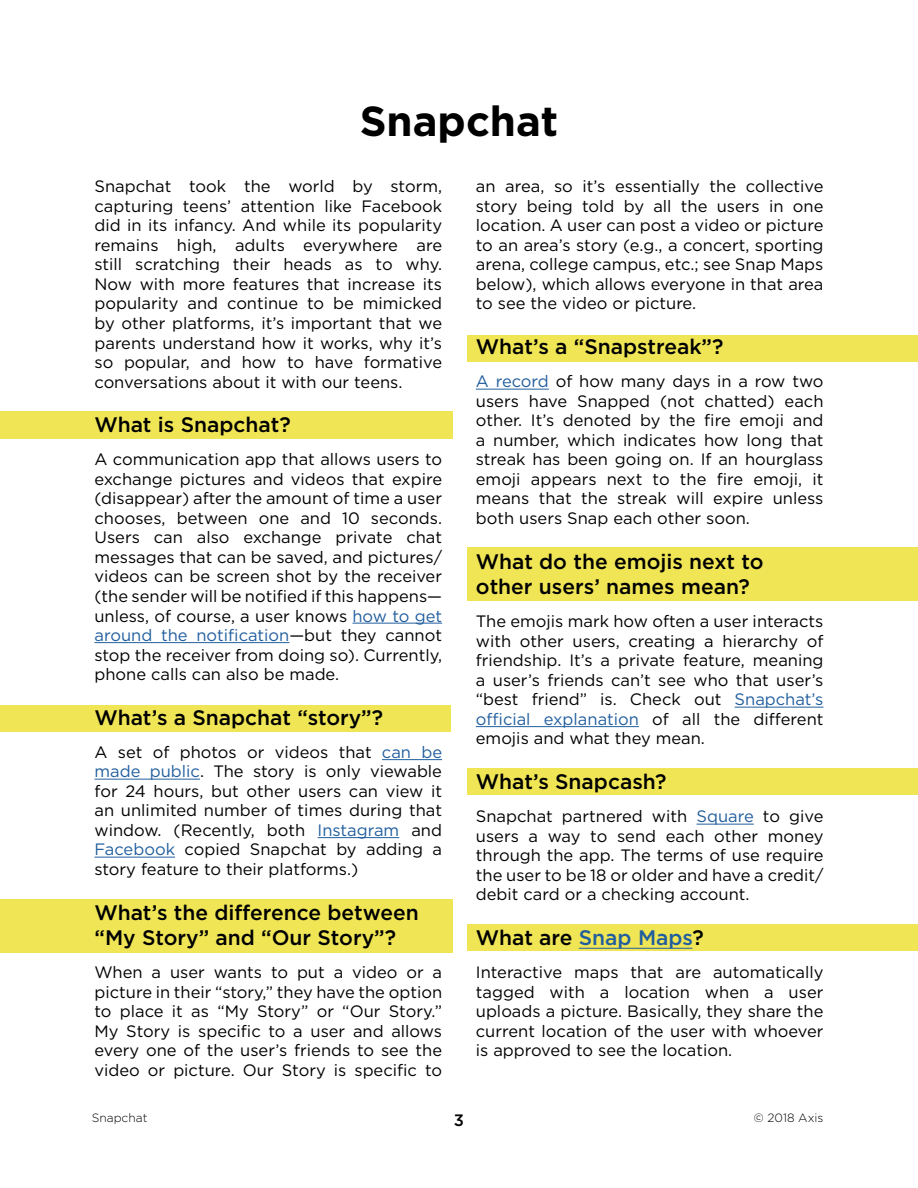
<style>
.page{position:relative;width:918px;height:1188px;background:#fff}
.page>*{position:absolute;margin:0;border:0;box-sizing:border-box;transform-origin:0 0}
.t1{font:700 42px "Gotham";color:#000}
.t2{font:500 21px/25.5px "Gotham";color:#000}
.t3{font:16.5px/19.5px "Gotham";color:#000;text-align:justify}
.t4{font:500 16.5px "Gotham";color:#000}
.t5{font:300 12px "Gotham";color:#000}
.s1{color:#215e9e}
</style>
<div class="page">
<div style="left:468px;top:924px;width:450px;height:27px;background:#f0e655"></div>
<div style="left:0;top:899px;width:452px;height:54px;background:#f0e655"></div>
<div style="left:468px;top:768px;width:450px;height:27px;background:#f0e655"></div>
<div style="left:0;top:705px;width:451px;height:27px;background:#f0e655"></div>
<div style="left:468px;top:547px;width:450px;height:54px;background:#f0e655"></div>
<div style="left:0;top:412px;width:452px;height:27px;background:#f0e655"></div>
<div style="left:468px;top:335px;width:450px;height:27px;background:#f0e655"></div>
<hr style="left:352px;top:623px;width:90px;height:1px;background:#215e9e">
<hr style="left:94px;top:642px;width:195px;height:1px;background:#215e9e">
<hr style="left:382px;top:759px;width:60px;height:1px;background:#215e9e">
<hr style="left:94px;top:779px;width:106px;height:1px;background:#215e9e">
<hr style="left:318px;top:837px;width:81px;height:1px;background:#215e9e">
<hr style="left:94px;top:857px;width:81px;height:1px;background:#215e9e">
<hr style="left:476px;top:389px;width:73px;height:1px;background:#215e9e">
<hr style="left:735px;top:707px;width:89px;height:1px;background:#215e9e">
<hr style="left:476px;top:726px;width:163px;height:1px;background:#215e9e">
<hr style="left:697px;top:824px;width:57px;height:1px;background:#215e9e">
<hr style="left:579px;top:948px;width:113px;height:1px;background:#215e9e">
<h1 class="t1" style="left:360px;top:93px;width:200px">Snapchat</h1>
<p class="t3" style="left:94px;top:177px;width:349px">Snapchat took the world by storm, capturing teens’ attention like Facebook did in its infancy. And while its popularity remains high, adults everywhere are still scratching their heads as to why.<br>Now with more features that increase its popularity and continue to be mimicked by other platforms, it’s important that we parents understand how it works, why it’s so popular, and how to have formative conversations about it with our teens.</p>
<p class="t2" style="left:94px;top:412px;width:198px">What is Snapchat?</p>
<p class="t3" style="left:94px;top:450px;width:349px">A communication app that allows users to exchange pictures and videos that expire (disappear) after the amount of time a user chooses, between one and 10 seconds.<br>Users can also exchange private chat messages that can be saved, and pictures/ videos can be screen shot by the receiver (the sender will be notified if this happens— unless, of course, a user knows <span class="s1">how to get around the notification</span>—but they cannot stop the receiver from doing so). Currently, phone calls can also be made.</p>
<p class="t2" style="left:94px;top:705px;width:290px">What’s a Snapchat “story”?</p>
<p class="t3" style="left:94px;top:742px;width:349px">A set of photos or videos that <span class="s1">can be made public</span>. The story is only viewable for 24 hours, but other users can view it an unlimited number of times during that window. (Recently, both <span class="s1">Instagram</span> and <span class="s1">Facebook</span> copied Snapchat by adding a story feature to their platforms.)</p>
<p class="t2" style="left:94px;top:900px;width:326px">What’s the difference between “My Story” and “Our Story”?</p>
<p class="t3" style="left:94px;top:963px;width:349px">When a user wants to put a video or a picture in their “story,” they have the option to place it as “My Story” or “Our Story.” My Story is specific to a user and allows every one of the user’s friends to see the video or picture. Our Story is specific to</p>
<p class="t3" style="left:476px;top:177px;width:349px">an area, so it’s essentially the collective story being told by all the users in one location. A user can post a video or picture to an area’s story (e.g., a concert, sporting arena, college campus, etc.; see Snap Maps below), which allows everyone in that area to see the video or picture.</p>
<p class="t2" style="left:476px;top:334px;width:249px">What’s a “Snapstreak”?</p>
<p class="t3" style="left:476px;top:372px;width:349px"><span class="s1">A record</span> of how many days in a row two users have Snapped (not chatted) each other. It’s denoted by the fire emoji and a number, which indicates how long that streak has been going on. If an hourglass emoji appears next to the fire emoji, it means that the streak will expire unless both users Snap each other soon.</p>
<p class="t2" style="left:476px;top:549px;width:289px">What do the emojis next to other users’ names mean?</p>
<p class="t3" style="left:476px;top:612px;width:349px">The emojis mark how often a user interacts with other users, creating a hierarchy of friendship. It’s a private feature, meaning a user’s friends can’t see who that user’s “best friend” is. Check out <span class="s1">Snapchat’s official explanation</span> of all the different emojis and what they mean.</p>
<p class="t2" style="left:476px;top:769px;width:192px">What’s Snapcash?</p>
<p class="t3" style="left:476px;top:807px;width:349px">Snapchat partnered with <span class="s1">Square</span> to give users a way to send each other money through the app. The terms of use require the user to be 18 or older and have a credit/ debit card or a checking account.</p>
<p class="t2" style="left:476px;top:925px;width:229px">What are <span class="s1">Snap Maps</span>?</p>
<p class="t3" style="left:476px;top:963px;width:349px">Interactive maps that are automatically tagged with a location when a user uploads a picture. Basically, they share the current location of the user with whoever is approved to see the location.</p>
<p class="t5" style="left:92px;top:1111px;width:57px">Snapchat</p>
<p class="t4" style="left:454px;top:1109px;width:12px">3</p>
<p class="t5" style="left:754px;top:1111px;width:71px">© 2018 Axis</p>
</div>
